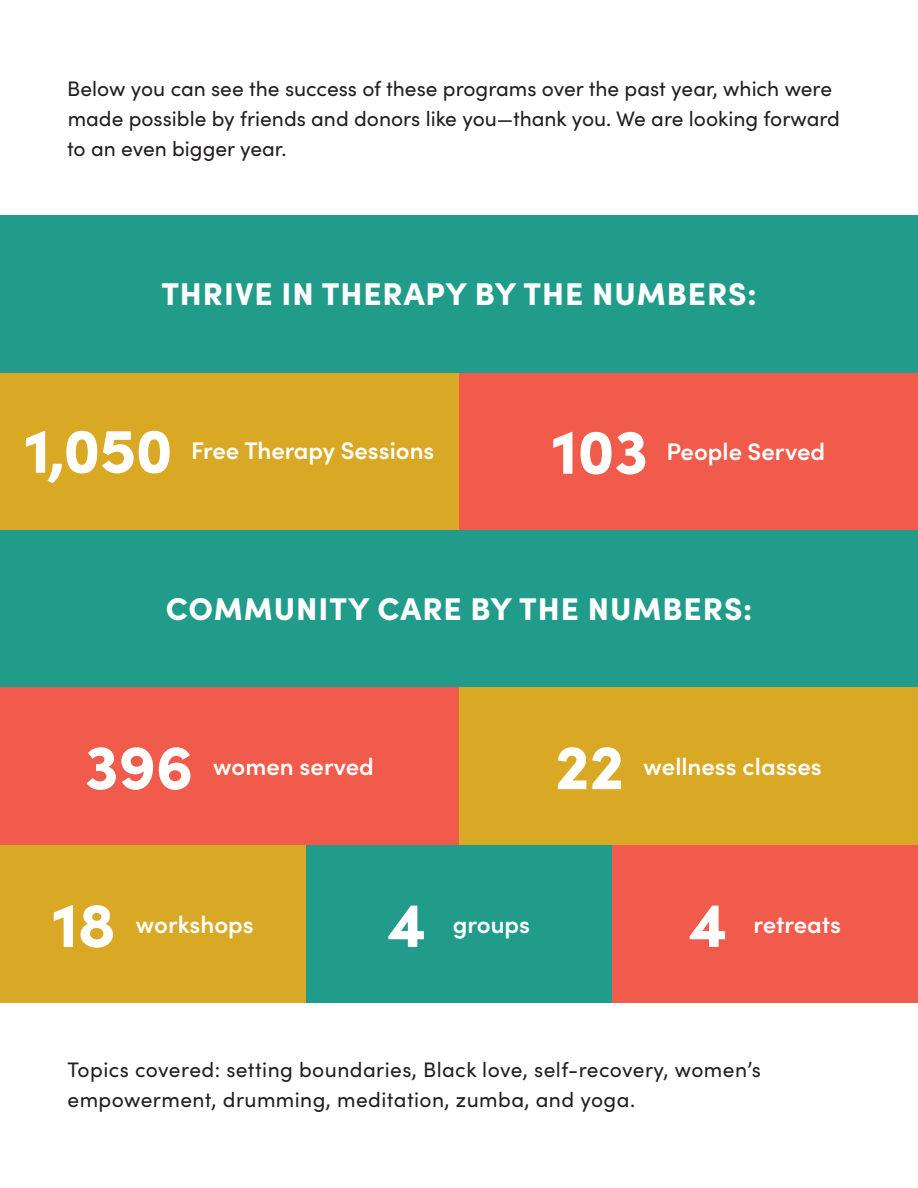
<style>
.page{position:relative;width:918px;height:1188px;background:#fff}
.page>*{position:absolute;margin:0;border:0;box-sizing:border-box;transform-origin:0 0}
.t1{font:900 63px "Sofia Pro";color:#fff}
.t2{font:900 31.5px "Sofia Pro";letter-spacing:.03em;color:#fff}
.t3{font:600 24px "Sofia Pro";color:#fff}
.t4{font:21px/30px "Sofia Pro";color:#231f20}
.t5{font:21px/30px "Sofia Pro";letter-spacing:.02em;color:#231f20}
</style>
<div class="page">
<div style="left:0;top:215px;width:918px;height:158px;background:#229c8a"></div>
<div style="left:0;top:529px;width:918px;height:158px;background:#229c8a"></div>
<div style="left:459px;top:373px;width:459px;height:156px;background:#f15b4b"></div>
<div style="left:459px;top:688px;width:459px;height:157px;background:#d9a926"></div>
<div style="left:612px;top:845px;width:306px;height:158px;background:#f15b4b"></div>
<div style="left:306px;top:845px;width:306px;height:158px;background:#229c8a"></div>
<div style="left:0;top:845px;width:306px;height:158px;background:#d9a926"></div>
<div style="left:0;top:373px;width:459px;height:156px;background:#d9a926"></div>
<div style="left:0;top:688px;width:459px;height:157px;background:#f15b4b"></div>
<p class="t4" style="left:67px;top:73px;width:774px">Below you can see the success of these programs over the past year, which were made possible by friends and donors like you—thank you. We are looking forward to an even bigger year.</p>
<h2 class="t2" style="left:161px;top:269px;width:597px">THRIVE IN THERAPY BY THE NUMBERS:</h2>
<h1 class="t1" style="left:24px;top:401px;width:150px">1,050</h1>
<p class="t3" style="left:191px;top:432px;width:245px">Free Therapy Sessions</p>
<h1 class="t1" style="left:552px;top:402px;width:98px">103</h1>
<p class="t3" style="left:666px;top:433px;width:160px">People Served</p>
<h2 class="t2" style="left:166px;top:584px;width:588px">COMMUNITY CARE BY THE NUMBERS:</h2>
<h1 class="t1" style="left:85px;top:718px;width:110px">396</h1>
<p class="t3" style="left:213px;top:749px;width:162px">women served</p>
<h1 class="t1" style="left:555px;top:718px;width:71px">22</h1>
<p class="t3" style="left:644px;top:749px;width:180px">wellness classes</p>
<h1 class="t1" style="left:52px;top:875px;width:65px">18</h1>
<p class="t3" style="left:136px;top:906px;width:119px">workshops</p>
<h1 class="t1" style="left:388px;top:875px;width:40px">4</h1>
<p class="t3" style="left:453px;top:906px;width:79px">groups</p>
<h1 class="t1" style="left:689px;top:875px;width:40px">4</h1>
<p class="t3" style="left:753px;top:906px;width:89px">retreats</p>
<p class="t5" style="left:68px;top:1053px;width:695px">Topics covered: setting boundaries, Black love, self-recovery, women’s empowerment, drumming, meditation, zumba, and yoga.</p>
</div>
